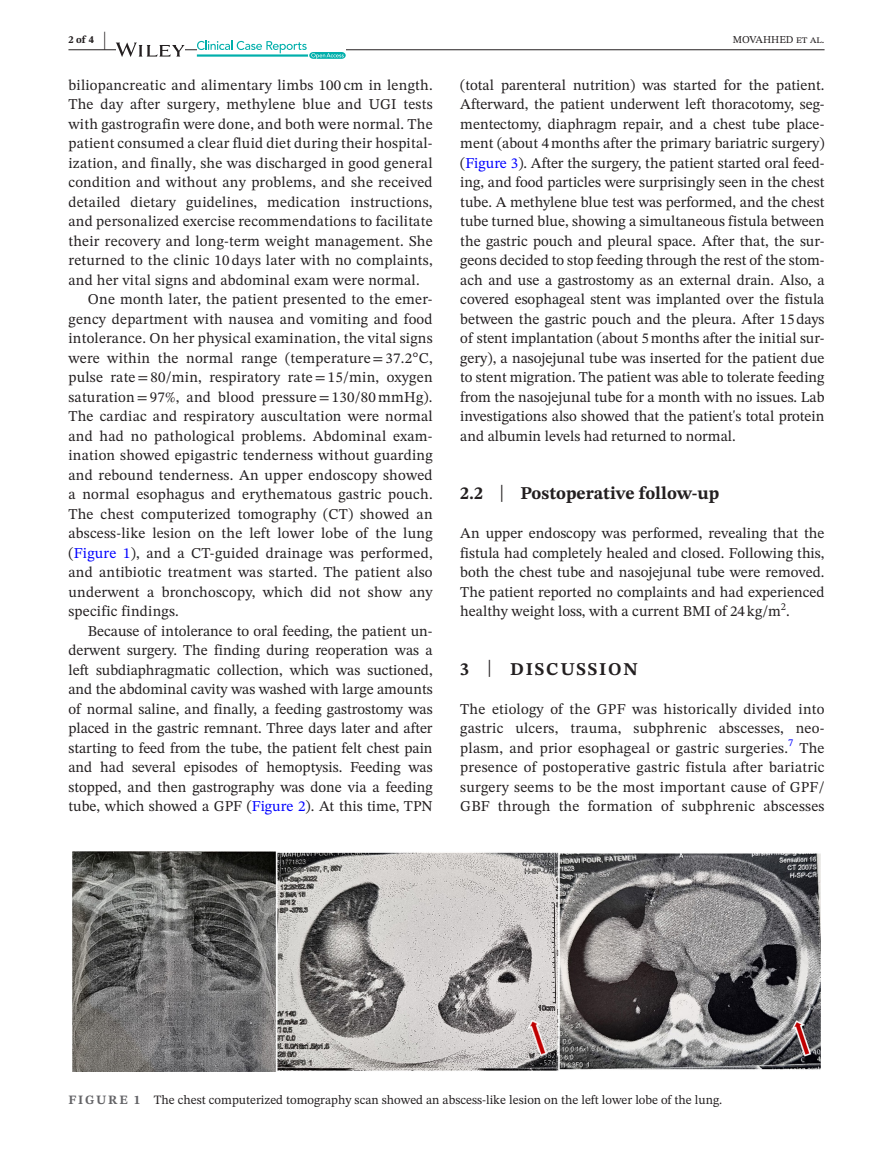
<style>
.page{position:relative;width:893px;height:1174px;background:#fff}
.page>*{position:absolute;margin:0;border:0;box-sizing:border-box;transform-origin:0 0}
.t1{font:700 18px "STIX Two Text";color:#231f20}
.t2{font:700 18px "STIX Two Text";letter-spacing:.1em;color:#231f20}
.t3{font:15px/19.5px "STIX Two Text";letter-spacing:.015em;color:#231f20;text-align:justify}
.t4{font:12.75px "STIX Two Text";color:#231f20}
.t5{font:10.5px "STIX Two Text";color:#231f20}
.t6{font:700 10.5px "STIX Two Text";color:#231f20}
.t7{font:10.5px "STIX Two Text";color:#00f}
.s1{font-size:21px}
.s2{font-family:"STIX"}
.s3{color:#00f}
.s4{font-weight:400;font-size:23.7px}
.s5{font-weight:700;color:#636366}
</style>
<div class="page">
<hr style="left:68px;top:49px;width:756px;height:1px;background:#231f20">
<svg style="left:116px;top:43px;width:69px;height:14px"></svg>
<svg style="left:197px;top:41px;width:149px;height:18px"></svg>
<img style="left:72px;top:851px;width:749px;height:220px">
<p class="t6" style="left:68px;top:32px;width:39px">2 of 4 <span class="s1">|</span></p>
<p class="t5" style="left:733px;top:32px;width:93px">MOVAHHED et al.</p>
<p class="t3" style="left:68px;top:75px;width:366px">biliopancreatic and alimentary limbs 100 cm in length.</p>
<p class="t3" style="left:68px;top:94px;width:366px">The day after surgery, methylene blue and UGI tests</p>
<p class="t3" style="left:68px;top:114px;width:366px">with gastrografin were done, and both were normal. The</p>
<p class="t3" style="left:68px;top:133px;width:366px">patient consumed a clear fluid diet during their hospital-</p>
<p class="t3" style="left:68px;top:153px;width:366px">ization, and finally, she was discharged in good general</p>
<p class="t3" style="left:68px;top:172px;width:366px">condition and without any problems, and she received</p>
<p class="t3" style="left:68px;top:192px;width:366px">detailed dietary guidelines, medication instructions,</p>
<p class="t3" style="left:68px;top:211px;width:366px">and personalized exercise recommendations to facilitate</p>
<p class="t3" style="left:68px;top:231px;width:366px">their recovery and long-term weight management. She</p>
<p class="t3" style="left:68px;top:250px;width:366px">returned to the clinic 10 days later with no complaints,</p>
<p class="t3" style="left:68px;top:270px;width:353px">and her vital signs and abdominal exam were normal.</p>
<p class="t3" style="left:88px;top:289px;width:346px">One month later, the patient presented to the emer-</p>
<p class="t3" style="left:68px;top:309px;width:366px">gency department with nausea and vomiting and food</p>
<p class="t3" style="left:68px;top:328px;width:366px">intolerance. On her physical examination, the vital signs</p>
<p class="t3" style="left:68px;top:348px;width:366px">were within the normal range (temperature<span class="s2">=</span>37.2°C,</p>
<p class="t3" style="left:68px;top:367px;width:366px">pulse rate<span class="s2">=</span>80/min, respiratory rate<span class="s2">=</span>15/min, oxygen</p>
<p class="t3" style="left:68px;top:387px;width:366px">saturation<span class="s2">=</span>97%, and blood pressure<span class="s2">=</span>130/80 mmHg).</p>
<p class="t3" style="left:68px;top:406px;width:366px">The cardiac and respiratory auscultation were normal</p>
<p class="t3" style="left:68px;top:426px;width:366px">and had no pathological problems. Abdominal exam-</p>
<p class="t3" style="left:68px;top:445px;width:366px">ination showed epigastric tenderness without guarding</p>
<p class="t3" style="left:68px;top:465px;width:366px">and rebound tenderness. An upper endoscopy showed</p>
<p class="t3" style="left:68px;top:484px;width:366px">a normal esophagus and erythematous gastric pouch.</p>
<p class="t3" style="left:68px;top:504px;width:366px">The chest computerized tomography (CT) showed an</p>
<p class="t3" style="left:68px;top:523px;width:366px">abscess-like lesion on the left lower lobe of the lung</p>
<p class="t3" style="left:68px;top:543px;width:366px">(<span class="s3">Figure 1</span>), and a CT-guided drainage was performed,</p>
<p class="t3" style="left:68px;top:562px;width:366px">and antibiotic treatment was started. The patient also</p>
<p class="t3" style="left:68px;top:582px;width:366px">underwent a bronchoscopy, which did not show any</p>
<p class="t3" style="left:68px;top:601px;width:112px">specific findings.</p>
<p class="t3" style="left:88px;top:621px;width:346px">Because of intolerance to oral feeding, the patient un-</p>
<p class="t3" style="left:68px;top:640px;width:366px">derwent surgery. The finding during reoperation was a</p>
<p class="t3" style="left:68px;top:660px;width:366px">left subdiaphragmatic collection, which was suctioned,</p>
<p class="t3" style="left:68px;top:679px;width:366px">and the abdominal cavity was washed with large amounts</p>
<p class="t3" style="left:68px;top:699px;width:366px">of normal saline, and finally, a feeding gastrostomy was</p>
<p class="t3" style="left:68px;top:718px;width:366px">placed in the gastric remnant. Three days later and after</p>
<p class="t3" style="left:68px;top:738px;width:366px">starting to feed from the tube, the patient felt chest pain</p>
<p class="t3" style="left:68px;top:757px;width:366px">and had several episodes of hemoptysis. Feeding was</p>
<p class="t3" style="left:68px;top:777px;width:366px">stopped, and then gastrography was done via a feeding</p>
<p class="t3" style="left:68px;top:796px;width:366px">tube, which showed a GPF (<span class="s3">Figure 2</span>). At this time, TPN</p>
<p class="t3" style="left:460px;top:75px;width:366px">(total parenteral nutrition) was started for the patient.<br>Afterward, the patient underwent left thoracotomy, seg&shy;mentectomy, diaphragm repair, and a chest tube place&shy;ment (about 4months after the primary bariatric surgery) (<span class="s3">Figure 3</span>). After the surgery, the patient started oral feed&shy;ing, and food particles were surprisingly seen in the chest tube. A methylene blue test was performed, and the chest tube turned blue, showing a simultaneous fistula between the gastric pouch and pleural space. After that, the sur&shy;geons decided to stop feeding through the rest of the stom&shy;ach and use a gastrostomy as an external drain. Also, a covered esophageal stent was implanted over the fistula between the gastric pouch and the pleura. After 15days of stent implantation (about 5months after the initial sur&shy;gery), a nasojejunal tube was inserted for the patient due to stent migration. The patient was able to tolerate feeding from the nasojejunal tube for a month with no issues. Lab investigations also showed that the patient's total protein and albumin levels had returned to normal.</p>
<p class="t1" style="left:460px;top:480px;width:261px">2.2 <span class="s4">|</span> Postoperative follow-up</p>
<p class="t3" style="left:460px;top:523px;width:366px">An upper endoscopy was performed, revealing that the fistula had completely healed and closed. Following this, both the chest tube and nasojejunal tube were removed.<br>The patient reported no complaints and had experienced healthy weight loss, with a current BMI of 24kg/m .</p>
<p class="t5" style="left:781px;top:598px;width:7px">2</p>
<p class="t2" style="left:460px;top:656px;width:179px">3 <span class="s4">|</span> DISCUSSION</p>
<p class="t3" style="left:460px;top:699px;width:366px">The etiology of the GPF was historically divided into gastric ulcers, trauma, subphrenic abscesses, neo&shy;plasm, and prior esophageal or gastric surgeries.</p>
<p class="t7" style="left:788px;top:735px;width:7px">7</p>
<p class="t3" style="left:460px;top:738px;width:366px;text-indent:339px">The presence of postoperative gastric fistula after bariatric surgery seems to be the most important cause of GPF/ GBF through the formation of subphrenic abscesses</p>
<p class="t4" style="left:68px;top:1090px;width:655px"><span class="s5">FIGURE 1</span> The chest computerized tomography scan showed an abscess-like lesion on the left lower lobe of the lung.</p>
</div>
